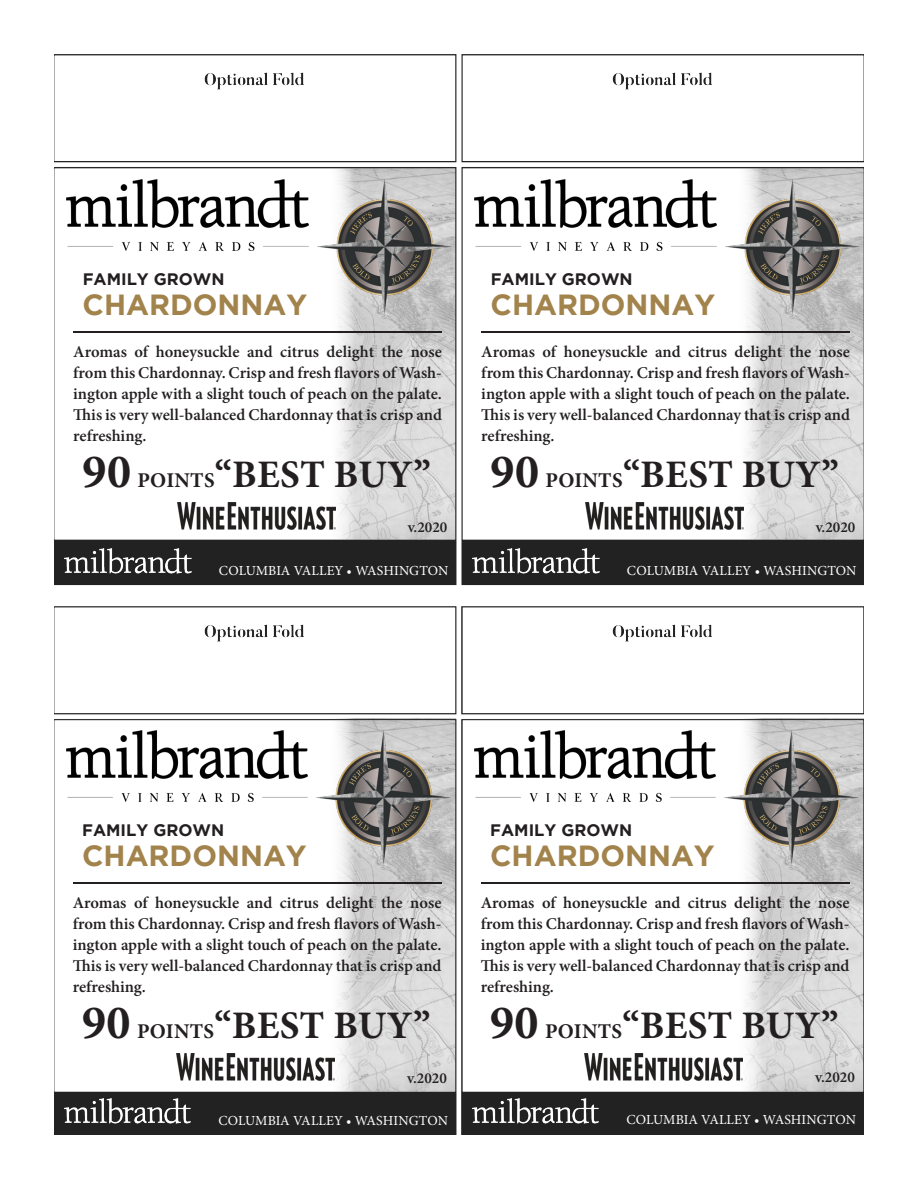
<style>
.page{position:relative;width:918px;height:1188px;background:#fff}
.page>*{position:absolute;margin:0;border:0;box-sizing:border-box;transform-origin:0 0}
.t1{font:700 48px "Minion Pro";letter-spacing:.01em;color:#231f20}
.t2{font:700 39px "Minion Pro";letter-spacing:.005em;color:#231f20}
.t3{font:700 29.1px "Gotham";color:#a2834c}
.t4{font:700 16.65px "Gotham";color:#231f20}
.t5{font:600 16.5px/21px "Minion Pro";color:#231f20;text-align:justify}
.t6{font:600 15.3px "Minion Pro";color:#231f20}
.t7{font:13.8px "Minion Pro";letter-spacing:.005em;color:#fff}
.s1{font-size:21px}
</style>
<div class="page">
<img style="left:54px;top:54px;width:810px;height:1080px">
<img style="left:65px;top:548px;width:126px;height:32px">
<img style="left:473px;top:548px;width:126px;height:32px">
<img style="left:64px;top:1098px;width:126px;height:32px">
<img style="left:472px;top:1098px;width:126px;height:32px">
<p class="t4" style="left:83px;top:270px;width:144px">FAMILY GROWN</p>
<p class="t3" style="left:83px;top:288px;width:226px">CHARDONNAY</p>
<p class="t5" style="left:73px;top:341px;width:370px">Aromas of honeysuckle and citrus delight the nose from this Chardonnay. Crisp and fresh flavors of Wash&shy;ington apple with a slight touch of peach on the palate.<br>This is very well-balanced Chardonnay that is crisp and refreshing.</p>
<p class="t1" style="left:83px;top:438px;width:50px">90</p>
<p class="t2" style="left:138px;top:447px;width:295px"><span class="s1">POINTS</span>“BEST BUY”</p>
<p class="t4" style="left:491px;top:270px;width:144px">FAMILY GROWN</p>
<p class="t3" style="left:491px;top:288px;width:226px">CHARDONNAY</p>
<p class="t5" style="left:481px;top:341px;width:370px">Aromas of honeysuckle and citrus delight the nose from this Chardonnay. Crisp and fresh flavors of Wash&shy;ington apple with a slight touch of peach on the palate.<br>This is very well-balanced Chardonnay that is crisp and refreshing.</p>
<p class="t1" style="left:491px;top:438px;width:50px">90</p>
<p class="t2" style="left:546px;top:447px;width:295px"><span class="s1">POINTS</span>“BEST BUY”</p>
<p class="t6" style="left:816px;top:516px;width:41px">v.2020</p>
<p class="t6" style="left:408px;top:516px;width:41px">v.2020</p>
<p class="t7" style="left:219px;top:561px;width:231px">COLUMBIA VALLEY • WASHINGTON</p>
<p class="t7" style="left:627px;top:561px;width:231px">COLUMBIA VALLEY • WASHINGTON</p>
<p class="t4" style="left:82px;top:821px;width:144px">FAMILY GROWN</p>
<p class="t4" style="left:490px;top:820px;width:144px">FAMILY GROWN</p>
<p class="t3" style="left:82px;top:839px;width:226px">CHARDONNAY</p>
<p class="t5" style="left:73px;top:892px;width:370px">Aromas of honeysuckle and citrus delight the nose from this Chardonnay. Crisp and fresh flavors of Wash&shy;ington apple with a slight touch of peach on the palate.<br>This is very well-balanced Chardonnay that is crisp and refreshing.</p>
<p class="t1" style="left:82px;top:989px;width:50px">90</p>
<p class="t2" style="left:137px;top:998px;width:295px"><span class="s1">POINTS</span>“BEST BUY”</p>
<p class="t3" style="left:490px;top:839px;width:226px">CHARDONNAY</p>
<p class="t5" style="left:481px;top:892px;width:370px">Aromas of honeysuckle and citrus delight the nose from this Chardonnay. Crisp and fresh flavors of Wash&shy;ington apple with a slight touch of peach on the palate.<br>This is very well-balanced Chardonnay that is crisp and refreshing.</p>
<p class="t1" style="left:490px;top:988px;width:50px">90</p>
<p class="t2" style="left:545px;top:998px;width:295px"><span class="s1">POINTS</span>“BEST BUY”</p>
<p class="t6" style="left:407px;top:1067px;width:41px">v.2020</p>
<p class="t6" style="left:815px;top:1067px;width:41px">v.2020</p>
<p class="t7" style="left:218px;top:1111px;width:231px">COLUMBIA VALLEY • WASHINGTON</p>
<p class="t7" style="left:626px;top:1111px;width:231px">COLUMBIA VALLEY • WASHINGTON</p>
</div>
